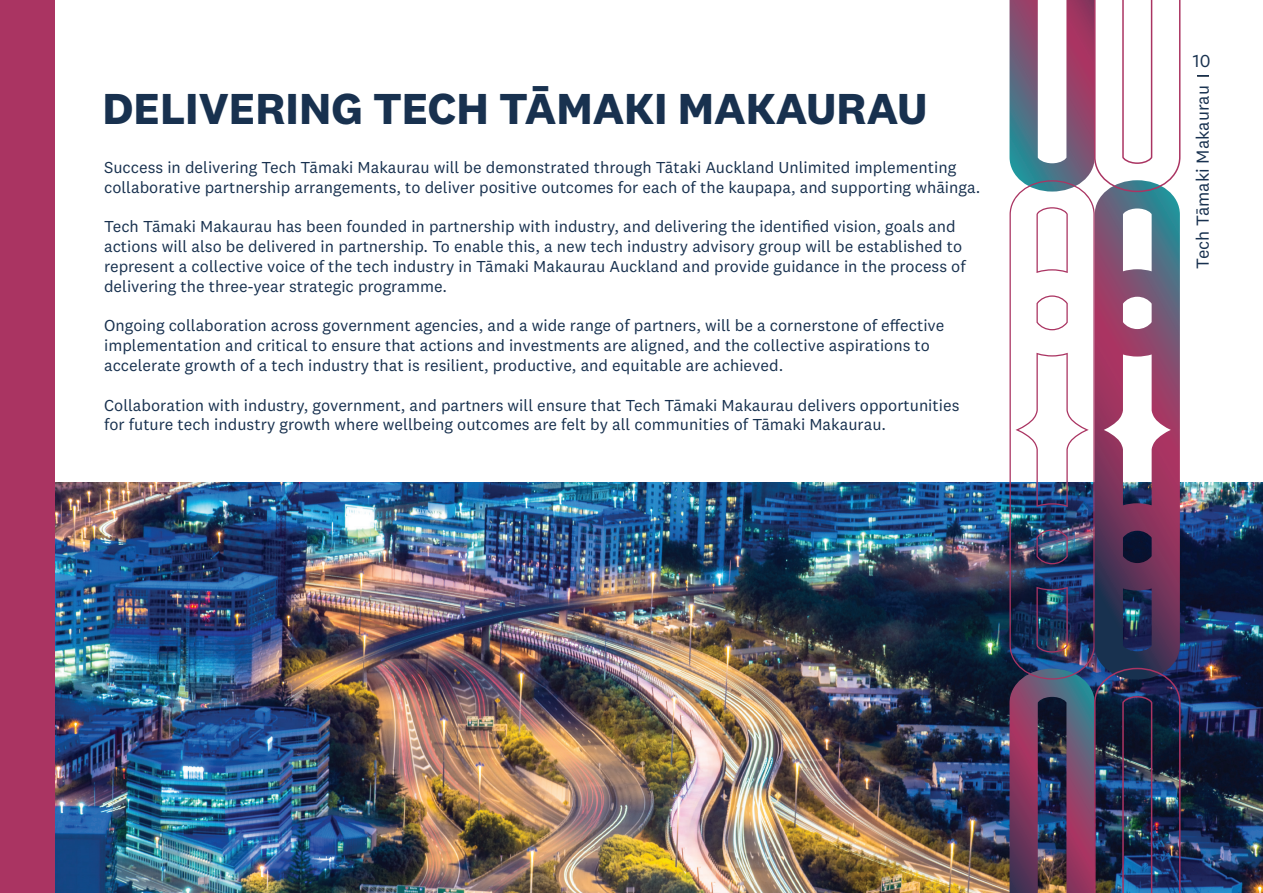
<style>
.page{position:relative;width:1263px;height:893px;background:#fff}
.page>*{position:absolute;margin:0;border:0;box-sizing:border-box;transform-origin:0 0}
.t1{font:700 45px "National 2";color:#18314f}
.t2{font:18px "National 2";color:#18314f}
.t3{font:16.5px/19.8px "National 2";color:#18314f}
</style>
<div class="page">
<svg style="left:1197px;top:75px;width:12px;height:2px"></svg>
<img style="left:54px;top:482px;width:1209px;height:411px">
<div style="left:0;top:0;width:54px;height:893px;background:#aa3462"></div>
<img style="left:1009px;top:0;width:84px;height:893px">
<img style="left:1093px;top:0;width:88px;height:893px">
<h1 class="t1" style="left:103px;top:81px;width:826px">DELIVERING TECH TĀMAKI MAKAURAU</h1>
<p class="t3" style="left:104px;top:157px;width:878px">Success in delivering Tech Tāmaki Makaurau will be demonstrated through Tātaki Auckland Unlimited implementing collaborative partnership arrangements, to deliver positive outcomes for each of the kaupapa, and supporting whāinga.</p>
<p class="t3" style="left:104px;top:217px;width:863px">Tech Tāmaki Makaurau has been founded in partnership with industry, and delivering the identified vision, goals and actions will also be delivered in partnership. To enable this, a new tech industry advisory group will be established to represent a collective voice of the tech industry in Tāmaki Makaurau Auckland and provide guidance in the process of delivering the three-year strategic programme.</p>
<p class="t3" style="left:104px;top:316px;width:842px">Ongoing collaboration across government agencies, and a wide range of partners, will be a cornerstone of effective implementation and critical to ensure that actions and investments are aligned, and the collective aspirations to accelerate growth of a tech industry that is resilient, productive, and equitable are achieved.</p>
<p class="t3" style="left:104px;top:395px;width:857px">Collaboration with industry, government, and partners will ensure that Tech Tāmaki Makaurau delivers opportunities for future tech industry growth where wellbeing outcomes are felt by all communities of Tāmaki Makaurau.</p>
<p class="t2" style="left:1193px;top:50px;width:19px">10</p>
<p class="t2" style="left:1192px;top:269px;width:185px;rotate:-90deg">Tech Tāmaki Makaurau</p>
</div>
